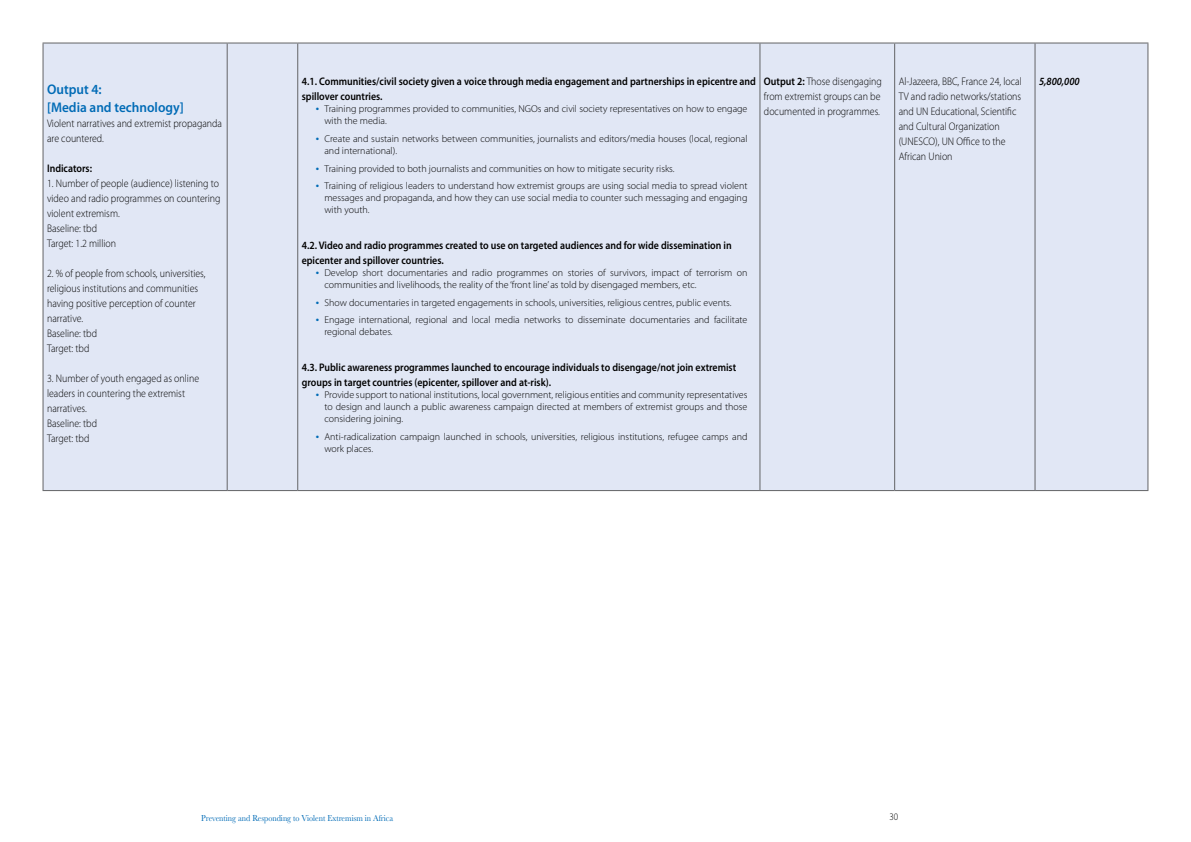
<style>
.page{position:relative;width:1191px;height:842px;background:#fff}
.page>*{position:absolute;margin:0;border:0;box-sizing:border-box;transform-origin:0 0}
.t1{font:600 14px/18px "Myriad Pro";color:#006bb6;scale:.95 1}
.t2{font:300 11px/15px "Myriad Pro";color:#000;scale:.9 1}
.t3{font:600 11px/15px "Myriad Pro";color:#000;scale:.9 1}
.t4{font:italic 600 11px "Myriad Pro";color:#000;scale:.9 1}
.t5{font:300 10px/12px "Myriad Pro";color:#000}
.t6{font:300 10px "Myriad Pro";color:#000;scale:.9 1}
.t7{font:9px "Baskerville";color:#006bb6;scale:.9 1}
.s1{font-weight:400;font-size:12px;color:#006bb6}
.s2{font-weight:600}
</style>
<div class="page">
<div style="left:44px;top:44px;width:1103px;height:446px;background:#e1e7f5"></div>
<hr style="left:43px;top:43px;width:184px;height:1px;background:#636466">
<hr style="left:43px;top:44px;width:1px;height:446px;background:#636466">
<hr style="left:227px;top:43px;width:71px;height:1px;background:#636466">
<hr style="left:227px;top:44px;width:1px;height:446px;background:#636466">
<hr style="left:298px;top:43px;width:462px;height:1px;background:#636466">
<hr style="left:297px;top:44px;width:1px;height:446px;background:#636466">
<hr style="left:760px;top:43px;width:134px;height:1px;background:#636466">
<hr style="left:759px;top:44px;width:1px;height:446px;background:#636466">
<hr style="left:894px;top:43px;width:141px;height:1px;background:#636466">
<hr style="left:894px;top:44px;width:1px;height:446px;background:#636466">
<hr style="left:1035px;top:43px;width:113px;height:1px;background:#636466">
<hr style="left:1034px;top:44px;width:1px;height:446px;background:#636466">
<hr style="left:1147px;top:44px;width:1px;height:446px;background:#636466">
<hr style="left:43px;top:490px;width:184px;height:1px;background:#636466">
<hr style="left:227px;top:490px;width:71px;height:1px;background:#636466">
<hr style="left:298px;top:490px;width:462px;height:1px;background:#636466">
<hr style="left:760px;top:490px;width:134px;height:1px;background:#636466">
<hr style="left:894px;top:490px;width:141px;height:1px;background:#636466">
<hr style="left:1035px;top:490px;width:113px;height:1px;background:#636466">
<h1 class="t1" style="left:47px;top:79px;width:145px">Output 4:<br>[Media and technology]</h1>
<p class="t2" style="left:47px;top:115px;width:196px">Violent narratives and extremist propaganda are countered.</p>
<p class="t3" style="left:47px;top:160px;width:52px">Indicators:</p>
<p class="t2" style="left:47px;top:175px;width:194px">1. Number of people (audience) listening to video and radio programmes on countering violent extremism.<br>Baseline: tbd<br>Target: 1.2 million</p>
<p class="t2" style="left:47px;top:265px;width:178px">2. % of people from schools, universities, religious institutions and communities having positive perception of counter narrative.<br>Baseline: tbd<br>Target: tbd</p>
<p class="t2" style="left:47px;top:370px;width:170px">3. Number of youth engaged as online leaders in countering the extremist narratives.<br>Baseline: tbd<br>Target: tbd</p>
<p class="t3" style="left:302px;top:74px;width:506px">4.1. Communities/civil society given a voice through media engagement and partnerships in epicentre and spillover countries.</p>
<p class="t5" style="left:324px;top:103px;width:424px;text-indent:-9px"><span class="s1">•</span> Training programmes provided to communities, NGOs and civil society representatives on how to engage with the media.</p>
<p class="t5" style="left:324px;top:133px;width:424px;text-indent:-9px"><span class="s1">•</span> Create and sustain networks between communities, journalists and editors/media houses (local, regional and international).</p>
<p class="t5" style="left:316px;top:162px;width:360px"><span class="s1">•</span> Training provided to both journalists and communities on how to mitigate security risks.</p>
<p class="t5" style="left:324px;top:180px;width:424px;text-align:justify;text-indent:-9px"><span class="s1">•</span> Training of religious leaders to understand how extremist groups are using social media to spread violent messages and propaganda, and how they can use social media to counter such messaging and engaging with youth.</p>
<p class="t3" style="left:302px;top:237px;width:479px">4.2. Video and radio programmes created to use on targeted audiences and for wide dissemination in epicenter and spillover countries.</p>
<p class="t5" style="left:324px;top:267px;width:424px;text-indent:-9px"><span class="s1">•</span> Develop short documentaries and radio programmes on stories of survivors, impact of terrorism on communities and livelihoods, the reality of the ‘front line’ as told by disengaged members, etc.</p>
<p class="t5" style="left:316px;top:296px;width:417px"><span class="s1">•</span> Show documentaries in targeted engagements in schools, universities, religious centres, public events.</p>
<p class="t5" style="left:324px;top:314px;width:424px;text-indent:-9px"><span class="s1">•</span> Engage international, regional and local media networks to disseminate documentaries and facilitate regional debates.</p>
<p class="t3" style="left:302px;top:359px;width:484px">4.3. Public awareness programmes launched to encourage individuals to disengage/not join extremist groups in target countries (epicenter, spillover and at-risk).</p>
<p class="t5" style="left:324px;top:389px;width:424px;text-align:justify;text-indent:-9px"><span class="s1">•</span> Provide support to national institutions, local government, religious entities and community representatives to design and launch a public awareness campaign directed at members of extremist groups and those considering joining.</p>
<p class="t5" style="left:324px;top:430px;width:424px;text-indent:-9px"><span class="s1">•</span> Anti-radicalization campaign launched in schools, universities, religious institutions, refugee camps and work places.</p>
<p class="t2" style="left:764px;top:74px;width:132px;text-align:justify"><span class="s2">Output 2:</span> Those disengaging from extremist groups can be documented in programmes.</p>
<p class="t2" style="left:898px;top:74px;width:138px">Al-Jazeera, BBC, France 24, local<br>TV and radio networks/stations and UN Educational, Scientific and Cultural Organization (UNESCO), UN Office to the<br>African Union</p>
<p class="t4" style="left:1039px;top:75px;width:47px">5,800,000</p>
<p class="t7" style="left:201px;top:813px;width:215px">Preventing and Responding to Violent Extremism in Africa</p>
<p class="t6" style="left:889px;top:810px;width:11px">30</p>
</div>
